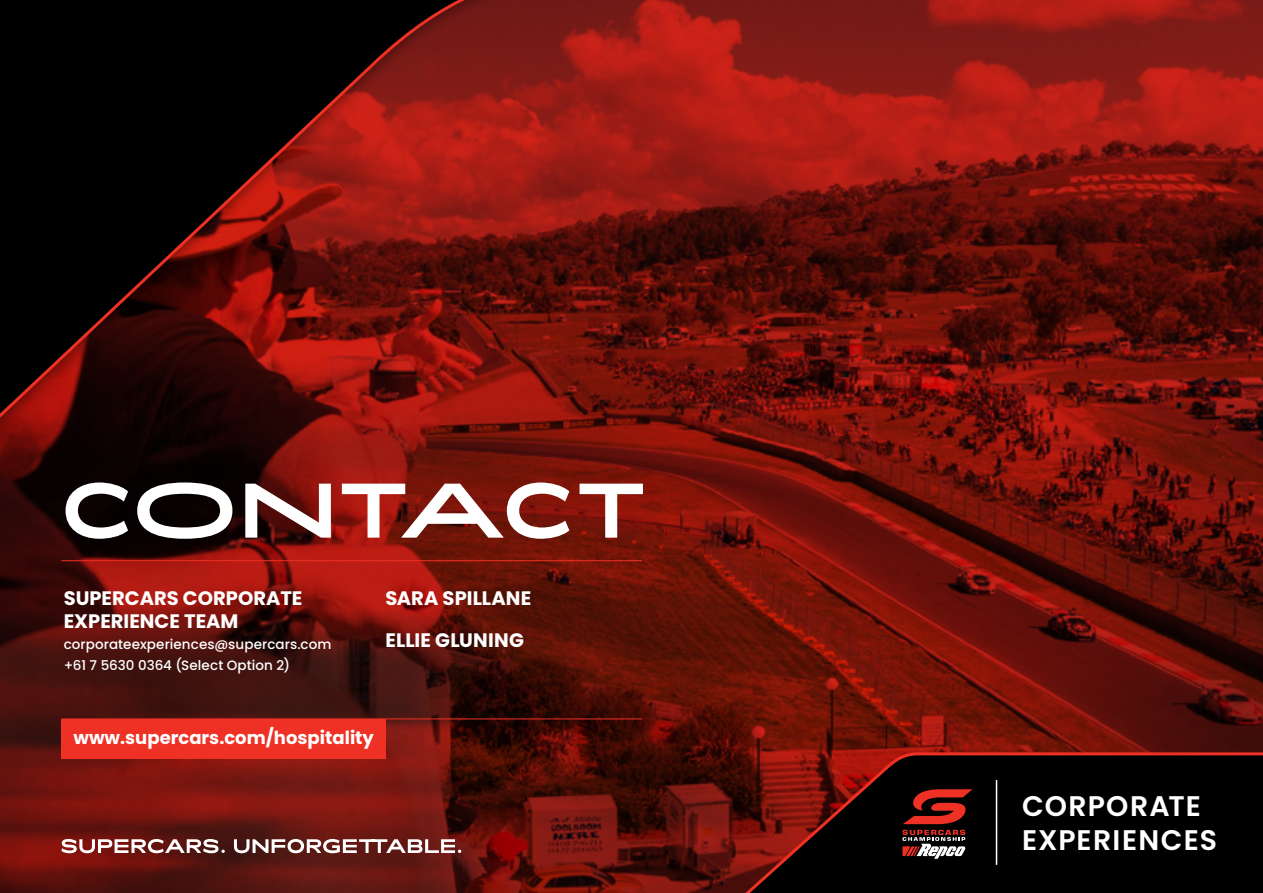
<style>
.page{position:relative;width:1263px;height:893px;background:#fff}
.page>*{position:absolute;margin:0;border:0;box-sizing:border-box;transform-origin:0 0}
.t1{font:75px "Rois Extra";letter-spacing:.045em;color:#fff}
.t2{font:600 28.35px/34px "Poppins";letter-spacing:.045em;color:#fff}
.t3{font:700 19.5px/23.4px "Poppins";color:#fff}
.t4{font:700 18px "Poppins";color:#fff}
.t5{font:500 13.5px/21px "Poppins";letter-spacing:.01em;color:#fff}
</style>
<div class="page">
<img style="left:0;top:0;width:1263px;height:893px">
<div style="left:0;top:0;width:523px;height:601px;background:#000;opacity:.5"></div>
<svg style="left:0;top:0;width:512px;height:591px;background:#4a0b07"></svg>
<svg style="left:405px;top:751px;width:858px;height:142px;background:#350905"></svg>
<svg style="left:234px;top:839px;width:227px;height:14px"></svg>
<svg style="left:61px;top:839px;width:164px;height:14px"></svg>
<hr style="left:61px;top:560px;width:581px;height:1px;background:#ee3124">
<div style="left:61px;top:719px;width:324px;height:39px;background:#ee3124"></div>
<hr style="left:61px;top:718px;width:581px;height:1px;background:#ee3124">
<svg style="left:903px;top:789px;width:69px;height:35px;background:#761811"></svg>
<svg style="left:902px;top:830px;width:64px;height:29px"></svg>
<hr style="left:996px;top:780px;width:1px;height:85px;background:#fff">
<h1 class="t1" style="left:62px;top:467px;width:586px">CONTACT</h1>
<h3 class="t3" style="left:64px;top:586px;width:240px">SUPERCARS CORPORATE<br>EXPERIENCE TEAM</h3>
<p class="t5" style="left:64px;top:634px;width:269px">corporateexperiences@supercars.com +61 7 5630 0364 (Select Option 2)</p>
<h3 class="t3" style="left:385px;top:577px;width:147px;line-height:42px">SARA SPILLANE<br>ELLIE GLUNING</h3>
<h3 class="t4" style="left:73px;top:727px;width:302px">www.supercars.com/hospitality</h3>
<h2 class="t2" style="left:1022px;top:789px;width:197px">CORPORATE<br>EXPERIENCES</h2>
</div>
